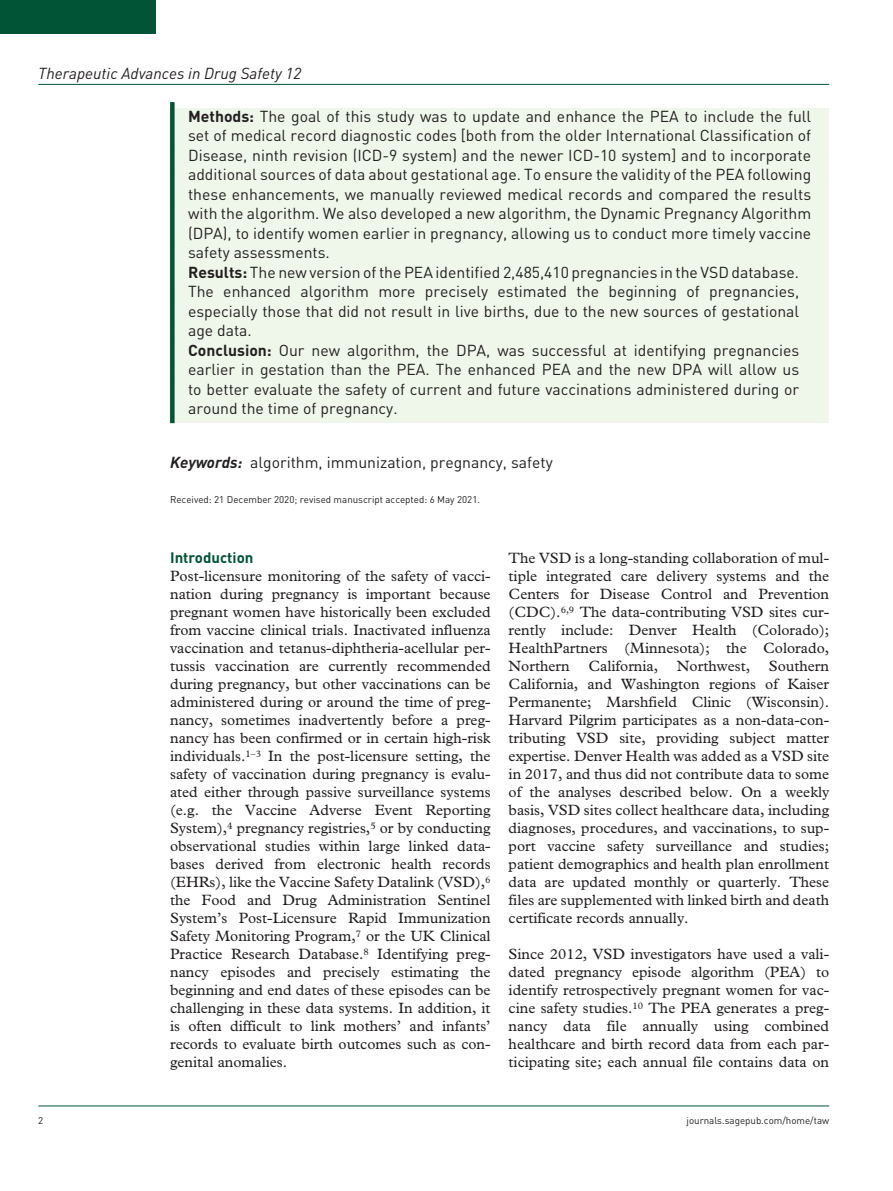
<style>
.page{position:relative;width:893px;height:1191px;background:#fff}
.page>*{position:absolute;margin:0;border:0;box-sizing:border-box;transform-origin:0 0}
.t1{font:15.75px/19.5px "DIN";color:#231f20}
.t2{font:italic 15.75px "DIN";color:#231f20}
.t3{font:15px/18px "Plantin Std";color:#231f20;text-align:justify}
.t4{font:700 15px "DIN";color:#015436}
.t5{font:9.75px "DIN";color:#231f20}
.s1{font-weight:700}
.s2{font-weight:700;font-style:italic}
</style>
<div class="page">
<hr style="left:38px;top:1105px;width:791px;height:1px;background:#015436">
<div style="left:0;top:0;width:155px;height:34px;background:#015436"></div>
<hr style="left:38px;top:84px;width:791px;height:1px;background:#015436">
<div style="left:170px;top:108px;width:659px;height:315px;background:#eff7ea"></div>
<div style="left:170px;top:102px;width:5px;height:321px;background:#015436"></div>
<p class="t2" style="left:38px;top:63px;width:264px">Therapeutic Advances in Drug Safety 12</p>
<p class="t1" style="left:188px;top:106px;width:625px"><span class="s1">Methods:</span> The goal of this study was to update and enhance the PEA to include the full set of medical record diagnostic codes [both from the older International Classification of Disease, ninth revision (ICD-9 system) and the newer ICD-10 system] and to incorporate additional sources of data about gestational age. To ensure the validity of the PEA following these enhancements, we manually reviewed medical records and compared the results with the algorithm. We also developed a new algorithm, the Dynamic Pregnancy Algorithm (DPA), to identify women earlier in pregnancy, allowing us to conduct more timely vaccine safety assessments.<br><span class="s1">Results:</span> The new version of the PEA identified 2,485,410 pregnancies in the VSD database.<br>The enhanced algorithm more precisely estimated the beginning of pregnancies, especially those that did not result in live births, due to the new sources of gestational age data.<br><span class="s1">Conclusion:</span> Our new algorithm, the DPA, was successful at identifying pregnancies earlier in gestation than the PEA. The enhanced PEA and the new DPA will allow us to better evaluate the safety of current and future vaccinations administered during or around the time of pregnancy.</p>
<p class="t1" style="left:170px;top:452px;width:384px"><span class="s2">Keywords:</span> algorithm, immunization, pregnancy, safety</p>
<p class="t5" style="left:170px;top:493px;width:311px">Received: 21 December 2020; revised manuscript accepted: 6 May 2021.</p>
<p class="t4" style="left:170px;top:547px;width:85px">Introduction</p>
<p class="t3" style="left:170px;top:567px;width:322px">Post-licensure monitoring of the safety of vacci&shy;nation during pregnancy is important because pregnant women have historically been excluded from vaccine clinical trials. Inactivated influenza vaccination and tetanus-diphtheria-acellular per&shy;tussis vaccination are currently recommended during pregnancy, but other vaccinations can be administered during or around the time of preg&shy;nancy, sometimes inadvertently before a preg&shy;nancy has been confirmed or in certain high-risk individuals.<sup>1–3</sup> In the post-licensure setting, the safety of vaccination during pregnancy is evalu&shy;ated either through passive surveillance systems (e.g. the Vaccine Adverse Event Reporting System),<sup>4</sup> pregnancy registries,<sup>5</sup> or by conducting observational studies within large linked data&shy;bases derived from electronic health records (EHRs), like the Vaccine Safety Datalink (VSD),<sup>6 </sup>the Food and Drug Administration Sentinel System’s Post-Licensure Rapid Immunization Safety Monitoring Program,<sup>7</sup> or the UK Clinical Practice Research Database.<sup>8</sup> Identifying preg&shy;nancy episodes and precisely estimating the beginning and end dates of these episodes can be challenging in these data systems. In addition, it is often difficult to link mothers’ and infants’ records to evaluate birth outcomes such as con&shy;genital anomalies.</p>
<p class="t3" style="left:509px;top:549px;width:322px">The VSD is a long-standing collaboration of mul&shy;tiple integrated care delivery systems and the Centers for Disease Control and Prevention (CDC).<sup>6,9</sup> The data-contributing VSD sites cur&shy;rently include: Denver Health (Colorado); HealthPartners (Minnesota); the Colorado, Northern</p>
<p class="t3" style="left:588px;top:657px;width:71px">California,</p>
<p class="t3" style="left:677px;top:657px;width:75px">Northwest,</p>
<p class="t3" style="left:509px;top:657px;width:322px;text-indent:260px">Southern California, and Washington regions of Kaiser Permanente; Marshfield Clinic (Wisconsin).<br>Harvard Pilgrim participates as a non-data-con&shy;tributing VSD site, providing subject matter expertise. Denver Health was added as a VSD site in 2017, and thus did not contribute data to some of the analyses described below. On a weekly basis, VSD sites collect healthcare data, including diagnoses, procedures, and vaccinations, to sup&shy;port vaccine safety surveillance and studies; patient demographics and health plan enrollment data are updated monthly or quarterly. These files are supplemented with linked birth and death certificate records annually.</p>
<p class="t3" style="left:509px;top:945px;width:322px">Since 2012, VSD investigators have used a vali&shy;dated pregnancy episode algorithm (PEA) to identify retrospectively pregnant women for vac&shy;cine safety studies.<sup>10</sup> The PEA generates a preg&shy;nancy data file annually using combined healthcare and birth record data from each par&shy;ticipating site; each annual file contains data on</p>
<p class="t5" style="left:38px;top:1114px;width:7px">2</p>
<p class="t5" style="left:687px;top:1114px;width:144px">journals.sagepub.com/home/taw</p>
</div>
